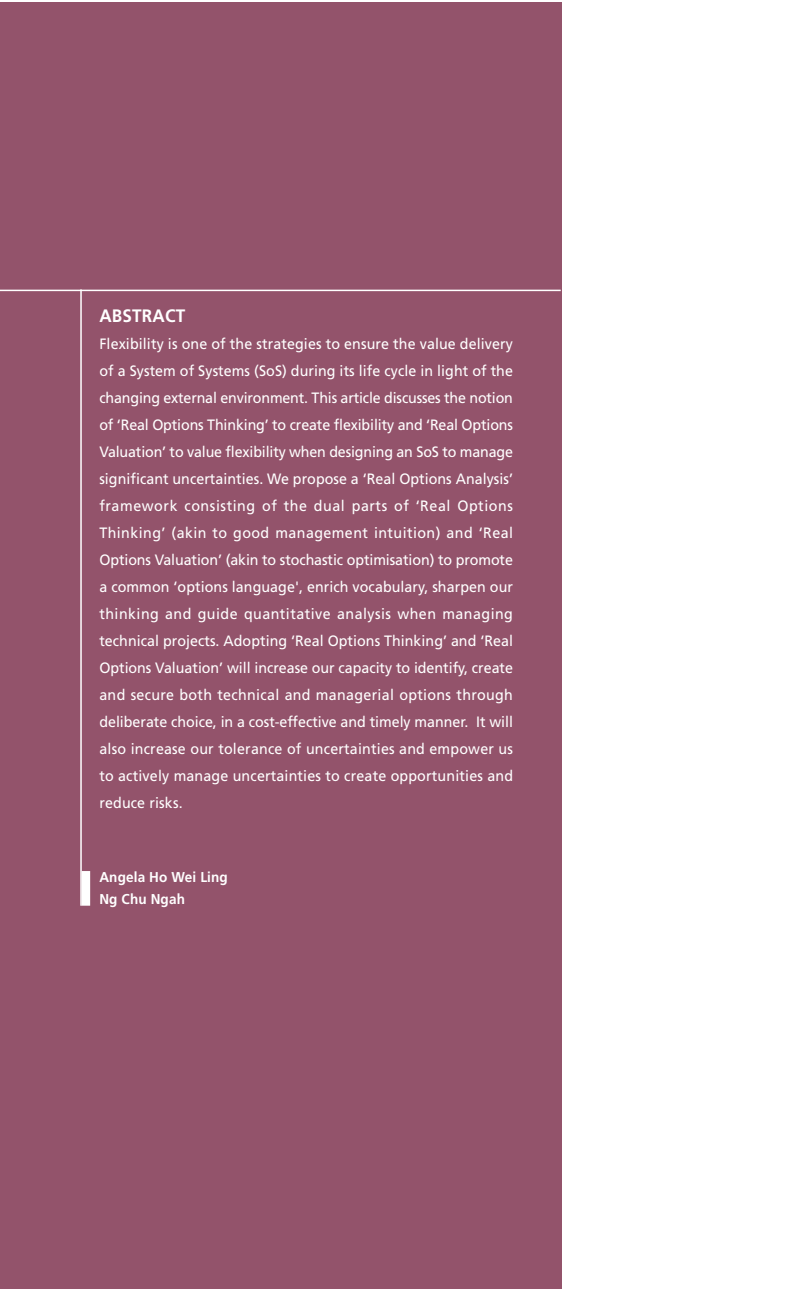
<style>
.page{position:relative;width:791px;height:1289px;background:#fff}
.page>*{position:absolute;margin:0;border:0;box-sizing:border-box;transform-origin:0 0}
.t1{font:700 18px "Frutiger";letter-spacing:.01em;color:#fff;scale:.95 1}
.t2{font:15px/27px "Frutiger LT";letter-spacing:.01em;color:#fff;text-align:justify;scale:.95 1}
.t3{font:700 14.25px/21.8px "Frutiger LT";letter-spacing:.01em;color:#fff;scale:.95 1}
</style>
<div class="page">
<div style="left:0;top:2px;width:561px;height:1286px;background:#93536b"></div>
<hr style="left:0;top:289px;width:561px;height:2px;background:#fff">
<hr style="left:80px;top:289px;width:2px;height:616px;background:#fff">
<div style="left:82px;top:871px;width:8px;height:34px;background:#fff"></div>
<p class="t1" style="left:99px;top:308px;width:92px">ABSTRACT</p>
<p class="t2" style="left:99px;top:331px;width:437px">Flexibility is one of the strategies to ensure the value delivery of a System of Systems (SoS) during its life cycle in light of the changing external environment. This article discusses the notion of ‘Real Options Thinking’ to create flexibility and ‘Real Options Valuation’ to value flexibility when designing an SoS to manage significant uncertainties. We propose a ‘Real Options Analysis’ framework consisting of the dual parts of ‘Real Options Thinking’ (akin to good management intuition) and ‘Real Options Valuation’ (akin to stochastic optimisation) to promote a common ‘options language', enrich vocabulary, sharpen our thinking and guide quantitative analysis when managing technical projects. Adopting ‘Real Options Thinking’ and ‘Real Options Valuation’ will increase our capacity to identify, create and secure both technical and managerial options through deliberate choice, in a cost-effective and timely manner. It will also increase our tolerance of uncertainties and empower us to actively manage uncertainties to create opportunities and reduce risks.</p>
<p class="t3" style="left:99px;top:867px;width:137px">Angela Ho Wei Ling<br>Ng Chu Ngah</p>
</div>
